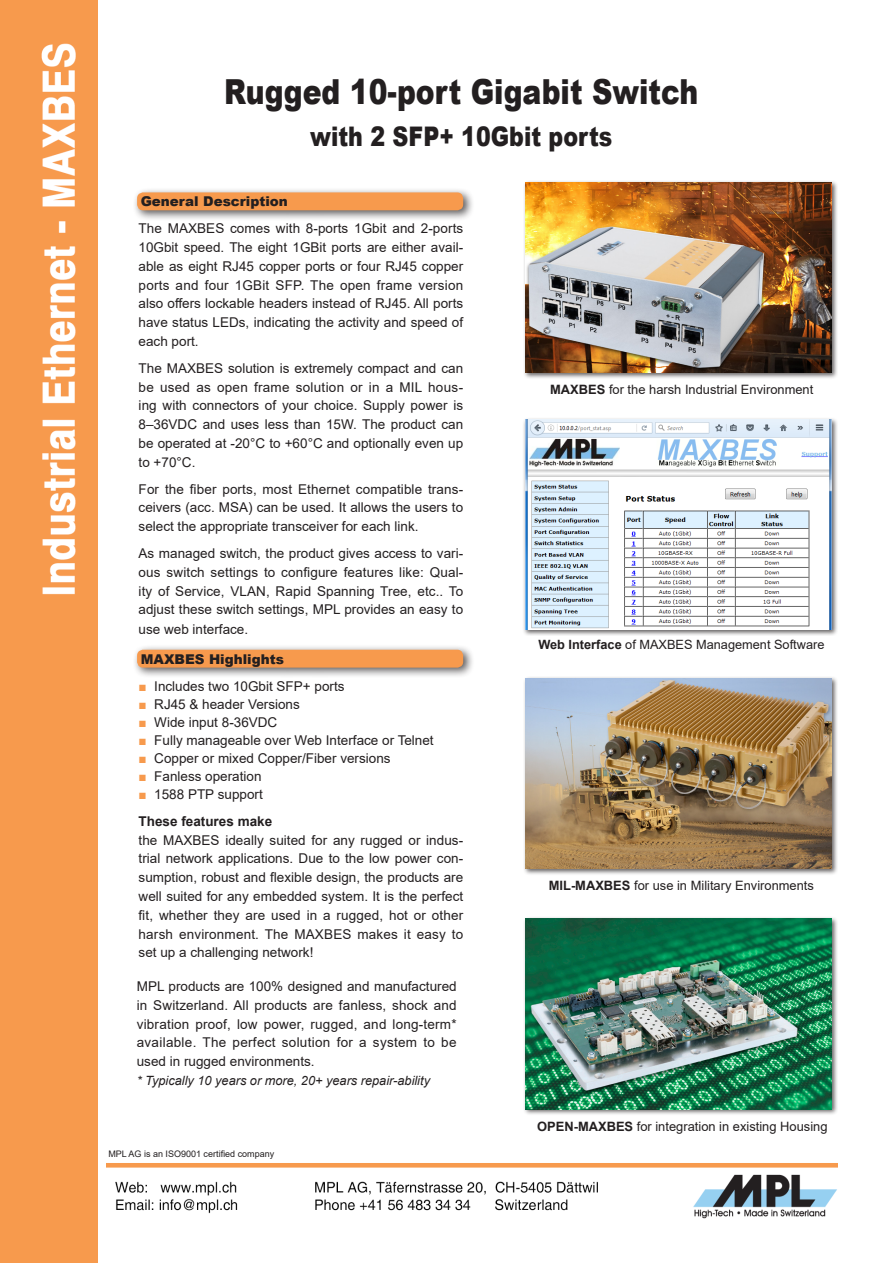
<style>
.page{position:relative;width:893px;height:1263px;background:#fff}
.page>*{position:absolute;margin:0;border:0;box-sizing:border-box;transform-origin:0 0}
.Überschrift_1{font:900 34.5px "Arial";color:#231f20;scale:.82 1}
.Überschrift_1-2{font:900 27px "Arial";color:#231f20;scale:.82 1}
.Text{font:13.5px/18.8px "Arial";color:#231f20;text-align:justify}
.Aufzählung{font:13.5px/18.8px "Arial";color:#231f20;text-align:justify}
.Überschrift_3{font:900 13.5px "Arial";color:#231f20}
.Aufzählung-2{font:700 13.5px "Arial";color:#231f20}
.Aufzählung-3{font:900 13.5px "Arial";color:#231f20}
.Aufzählung-4{font:12.9px "Arial";color:#231f20}
.Aufzählung-5{font:italic 12.75px "Arial";color:#231f20}
.Aufzählung-6{font:12.75px "Arial";color:#231f20}
.Text-2{font:9px "Arial";color:#231f20}
.s1{color:#f79a4d}
.s2{font-weight:700}
</style>
<div class="page">
<div style="left:132px;top:644px;width:342px;height:35px;background:#231f20;opacity:.75"></div>
<div style="left:137px;top:650px;width:326px;height:18px;background:#f79a4d"></div>
<img style="left:106px;top:1163px;width:732px;height:56px">
<div style="left:132px;top:187px;width:342px;height:35px;background:#231f20;opacity:.75"></div>
<div style="left:137px;top:192px;width:326px;height:18px;background:#f79a4d"></div>
<div style="left:523px;top:417px;width:315px;height:219px;background:#231f20;opacity:.7"></div>
<img style="left:525px;top:419px;width:306px;height:210px">
<img style="left:0;top:0;width:98px;height:1263px">
<div style="left:523px;top:180px;width:315px;height:199px;background:#231f20;opacity:.7"></div>
<img style="left:525px;top:182px;width:306px;height:191px">
<div style="left:523px;top:916px;width:315px;height:200px;background:#231f20;opacity:.7"></div>
<img style="left:525px;top:918px;width:306px;height:191px">
<div style="left:523px;top:676px;width:315px;height:199px;background:#231f20;opacity:.7"></div>
<img style="left:525px;top:678px;width:306px;height:191px">
<p class="Überschrift_1" style="left:224px;top:67px;width:580px">Rugged 10-port Gigabit Switch</p>
<p class="Überschrift_1-2" style="left:310px;top:117px;width:370px">with 2 SFP+ 10Gbit ports</p>
<p class="Überschrift_3" style="left:141px;top:192px;width:149px">General Description</p>
<p class="Text" style="left:139px;top:219px;width:326px">The MAXBES comes with 8-ports 1Gbit and 2-ports 10Gbit speed. The eight 1GBit ports are either avail&shy;able as eight RJ45 copper ports or four RJ45 copper ports and four 1GBit SFP. The open frame version also offers lockable headers instead of RJ45. All ports have status LEDs, indicating the activity and speed of each port.</p>
<p class="Text" style="left:139px;top:359px;width:326px">The MAXBES solution is extremely compact and can be used as open frame solution or in a MIL hous&shy;ing with connectors of your choice. Supply power is 8–36VDC and uses less than 15W. The product can be operated at -20°C to +60°C and optionally even up to +70°C.</p>
<p class="Text" style="left:139px;top:479px;width:326px">For the fiber ports, most Ethernet compatible trans&shy;ceivers (acc. MSA) can be used. It allows the users to select the appropriate transceiver for each link.</p>
<p class="Text" style="left:139px;top:544px;width:326px">As managed switch, the product gives access to vari&shy;ous switch settings to configure features like: Qual&shy;ity of Service, VLAN, Rapid Spanning Tree, etc.. To adjust these switch settings, MPL provides an easy to use web interface.</p>
<p class="Aufzählung-3" style="left:141px;top:649px;width:145px">MAXBES Highlights</p>
<p class="Aufzählung" style="left:139px;top:677px;width:207px"><span class="s1">■</span> Includes two 10Gbit SFP+ ports</p>
<p class="Aufzählung" style="left:139px;top:695px;width:163px"><span class="s1">■</span> RJ45 &amp; header Versions</p>
<p class="Aufzählung" style="left:139px;top:713px;width:140px"><span class="s1">■</span> Wide input 8-36VDC</p>
<p class="Aufzählung" style="left:139px;top:731px;width:297px"><span class="s1">■</span> Fully manageable over Web Interface or Telnet</p>
<p class="Aufzählung" style="left:139px;top:749px;width:253px"><span class="s1">■</span> Copper or mixed Copper/Fiber versions</p>
<p class="Aufzählung" style="left:139px;top:767px;width:124px"><span class="s1">■</span> Fanless operation</p>
<p class="Aufzählung" style="left:139px;top:785px;width:126px"><span class="s1">■</span> 1588 PTP support</p>
<p class="Aufzählung-2" style="left:139px;top:812px;width:135px">These features make</p>
<p class="Aufzählung" style="left:139px;top:830px;width:326px">the MAXBES ideally suited for any rugged or indus&shy;trial network applications. Due to the low power con&shy;sumption, robust and flexible design, the products are well suited for any embedded system. It is the perfect fit, whether they are used in a rugged, hot or other harsh environment. The MAXBES makes it easy to set up a challenging network!</p>
<p class="Aufzählung" style="left:137px;top:977px;width:321px">MPL products are 100% designed and manufactured in Switzerland. All products are fanless, shock and vibration proof, low power, rugged, and long-term* available. The perfect solution for a system to be used in rugged environments.</p>
<p class="Aufzählung-5" style="left:137px;top:1072px;width:295px">* Typically 10 years or more, 20+ years repair-ability</p>
<p class="Text-2" style="left:108px;top:1147px;width:167px">MPL AG is an ISO9001 certified company</p>
<p class="Aufzählung-4" style="left:550px;top:380px;width:265px"><span class="s2">MAXBES</span> for the harsh Industrial Environment</p>
<p class="Aufzählung-6" style="left:538px;top:635px;width:288px"><span class="s2">Web Interface</span> of MAXBES Management Software</p>
<p class="Aufzählung-4" style="left:549px;top:876px;width:267px"><span class="s2">MIL-MAXBES</span> for use in Military Environments</p>
<p class="Aufzählung-4" style="left:537px;top:1117px;width:292px"><span class="s2">OPEN-MAXBES</span> for integration in existing Housing</p>
</div>
